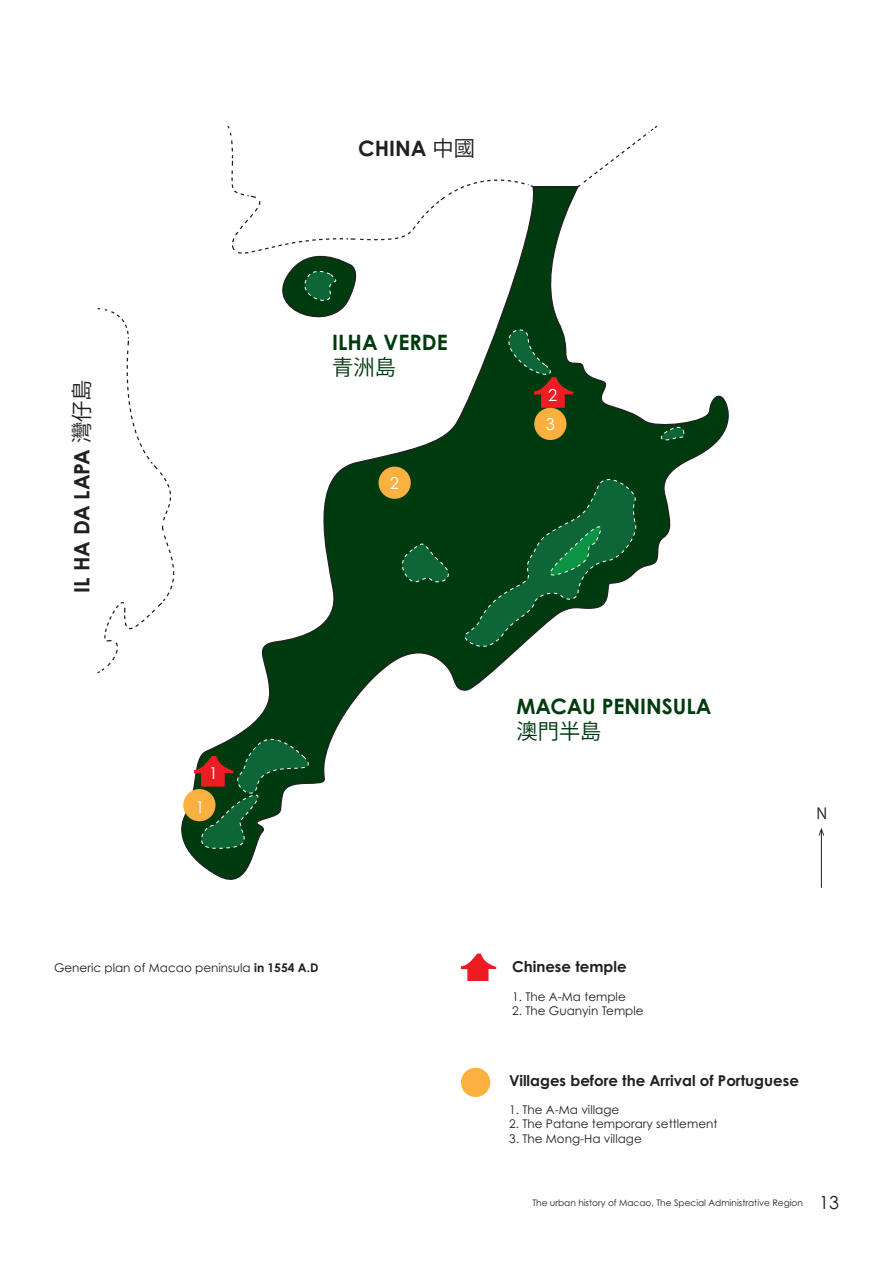
<style>
.page{position:relative;width:893px;height:1263px;background:#fff}
.page>*{position:absolute;margin:0;border:0;box-sizing:border-box;transform-origin:0 0}
.t1{font:700 21.15px/25.5px "Century Gothic Pro";color:#003a0f}
.t2{font:700 21.15px "Century Gothic Pro";color:#231f20}
.t3{font:16.5px "Century Gothic Pro";color:#fff}
.t4{font:15.3px "Koz Go Pr 6 N";color:#231f20}
.t5{font:700 15px "Century Gothic Pro";color:#231f20}
.t6{font:12px "Century Gothic Pro";color:#231f20}
.t7{font:9px "Century Gothic Pro";color:#231f20}
.s1{font-family:"Koz Go Pr 6 N";font-weight:400}
.s2{font-weight:700}
.s3{font-size:18px}
</style>
<div class="page">
<svg style="left:181px;top:310px;width:548px;height:570px"></svg>
<svg style="left:227px;top:125px;width:431px;height:185px"></svg>
<svg style="left:97px;top:308px;width:86px;height:366px"></svg>
<svg style="left:655px;top:422px;width:30px;height:20px"></svg>
<svg style="left:396px;top:468px;width:243px;height:183px;background:#235d37"></svg>
<svg style="left:193px;top:727px;width:120px;height:122px"></svg>
<svg style="left:496px;top:321px;width:77px;height:87px;background:#294825"></svg>
<svg style="left:231px;top:169px;width:210px;height:164px"></svg>
<div style="left:534px;top:408px;width:32px;height:32px;background:#fbb03f;border-radius:50%"></div>
<div style="left:379px;top:467px;width:32px;height:32px;background:#fbb03f;border-radius:50%"></div>
<div style="left:183px;top:789px;width:33px;height:32px;background:#fbb03f;border-radius:50%"></div>
<hr style="left:821px;top:830px;width:1px;height:58px;background:#231f20">
<svg style="left:819px;top:828px;width:5px;height:8px"></svg>
<svg style="left:461px;top:953px;width:35px;height:28px"></svg>
<div style="left:461px;top:1068px;width:29px;height:29px;background:#fcb040;border-radius:50%"></div>
<p class="t2" style="left:358px;top:135px;width:118px">CHINA <span class="s1">中國</span></p>
<p class="t2" style="left:69px;top:593px;width:214px;rotate:-90deg">IL HA DA LAPA <span class="s1">灣仔島</span></p>
<p class="t1" style="left:332px;top:329px;width:117px">ILHA VERDE<span class="s1">青洲島</span></p>
<p class="t3" style="left:390px;top:473px;width:11px">2</p>
<p class="t3" style="left:195px;top:797px;width:11px">1</p>
<p class="t3" style="left:209px;top:763px;width:11px">1</p>
<p class="t6" style="left:54px;top:960px;width:266px">Generic plan of Macao peninsula <span class="s2">in 1554 A.D</span></p>
<p class="t3" style="left:548px;top:385px;width:11px">2</p>
<p class="t3" style="left:546px;top:414px;width:11px">3</p>
<p class="t1" style="left:517px;top:693px;width:197px">MACAU PENINSULA<span class="s1">澳門半島</span></p>
<p class="t4" style="left:816px;top:805px;width:12px">N</p>
<p class="t5" style="left:512px;top:957px;width:116px">Chinese temple</p>
<p class="t6" style="left:512px;top:989px;width:115px">1. The A-Ma temple</p>
<p class="t6" style="left:512px;top:1003px;width:133px">2. The Guanyin Temple</p>
<p class="t5" style="left:509px;top:1071px;width:291px">Villages before the Arrival of Portuguese</p>
<p class="t6" style="left:509px;top:1102px;width:112px">1. The A-Ma village</p>
<p class="t6" style="left:509px;top:1116px;width:210px">2. The Patane temporary settlement</p>
<p class="t6" style="left:509px;top:1131px;width:134px">3. The Mong-Ha village</p>
<p class="t7" style="left:532px;top:1197px;width:308px">The urban history of Macao, The Special Administrative Region <span class="s3">13</span></p>
</div>
